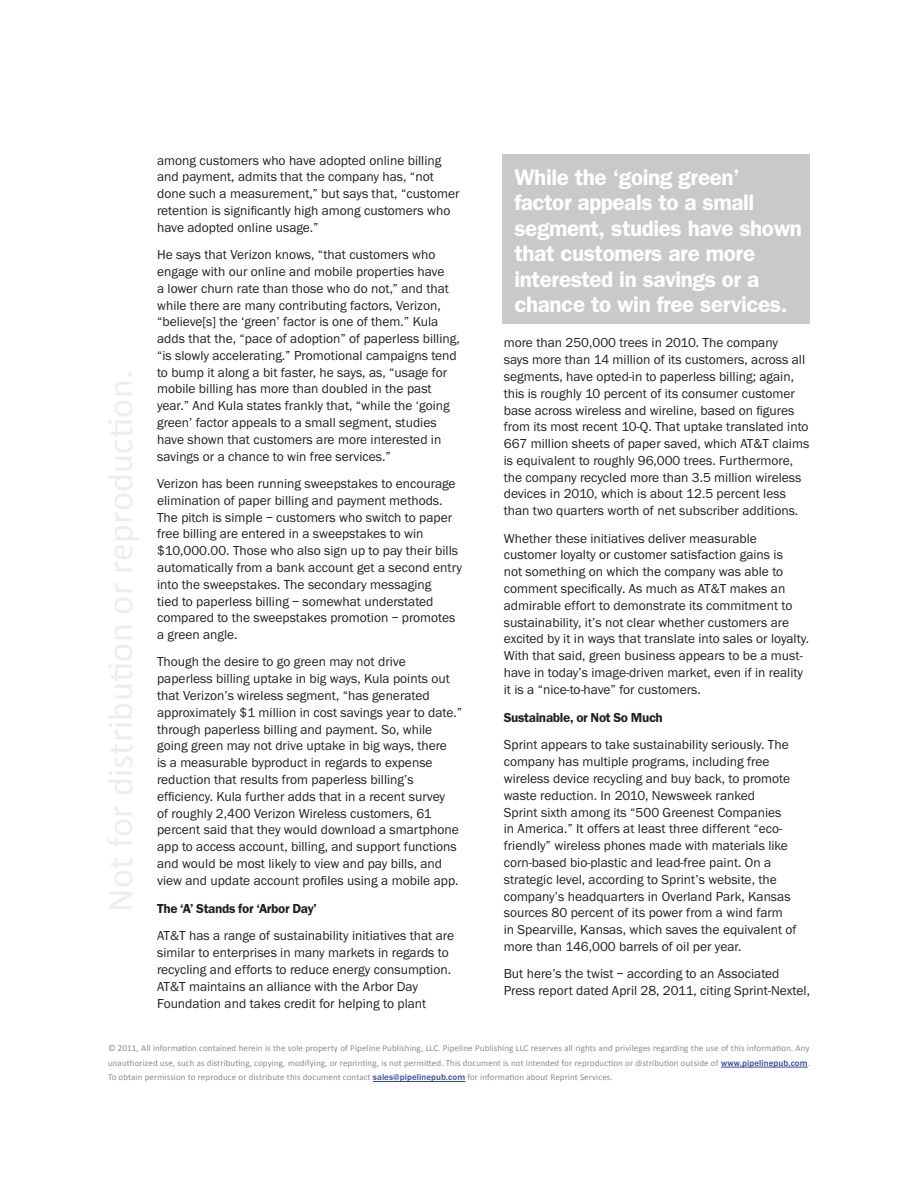
<style>
.page{position:relative;width:918px;height:1188px;background:#fff}
.page>*{position:absolute;margin:0;border:0;box-sizing:border-box;transform-origin:0 0}
.t1{font:600 22.5px/25.5px "Franklin Gothic";letter-spacing:-.02em;color:#fff}
.t2{font:13.5px/16.8px "Franklin Gothic EF";color:#231f20}
.t3{font:600 13.5px "Franklin Gothic EF";letter-spacing:-.025em;color:#231f20}
.t4{font:9px/14.4px "Calibri";letter-spacing:.01em;color:#8a8c8e;text-align:justify}
.s1{font-family:"Franklin Gothic EF";font-weight:500;color:#32499e}
</style>
<div class="page">
<hr style="left:721px;top:1067px;width:87px;height:1px;background:#32499e">
<hr style="left:373px;top:1081px;width:92px;height:1px;background:#32499e">
<div style="left:502px;top:154px;width:308px;height:170px;background:#c7c9cb"></div>
<p class="t2" style="left:157px;top:152px;width:304px">among customers who have adopted online billing and payment, admits that the company has, “not done such a measurement,” but says that, “customer retention is significantly high among customers who have adopted online usage.”</p>
<p class="t2" style="left:157px;top:246px;width:304px">He says that Verizon knows, “that customers who engage with our online and mobile properties have<br>a lower churn rate than those who do not,” and that while there are many contributing factors, Verizon, “believe[s] the ‘green’ factor is one of them.” Kula adds that the, “pace of adoption” of paperless billing, “is slowly accelerating.” Promotional campaigns tend to bump it along a bit faster, he says, as, “usage for mobile billing has more than doubled in the past year.” And Kula states frankly that, “while the ‘going green’ factor appeals to a small segment, studies have shown that customers are more interested in savings or a chance to win free services.”</p>
<p class="t2" style="left:157px;top:475px;width:306px">Verizon has been running sweepstakes to encourage elimination of paper billing and payment methods.<br>The pitch is simple – customers who switch to paper free billing are entered in a sweepstakes to win $10,000.00. Those who also sign up to pay their bills automatically from a bank account get a second entry into the sweepstakes. The secondary messaging<br>tied to paperless billing – somewhat understated compared to the sweepstakes promotion – promotes a green angle.</p>
<p class="t2" style="left:157px;top:654px;width:307px">Though the desire to go green may not drive paperless billing uptake in big ways, Kula points out that Verizon’s wireless segment, “has generated approximately $1 million in cost savings year to date.” through paperless billing and payment. So, while going green may not drive uptake in big ways, there<br>is a measurable byproduct in regards to expense reduction that results from paperless billing’s efficiency. Kula further adds that in a recent survey<br>of roughly 2,400 Verizon Wireless customers, 61 percent said that they would download a smartphone app to access account, billing, and support functions and would be most likely to view and pay bills, and view and update account profiles using a mobile app.</p>
<p class="t3" style="left:157px;top:901px;width:161px">The ‘A’ Stands for ‘Arbor Day’</p>
<p class="t2" style="left:157px;top:928px;width:299px">AT&amp;T has a range of sustainability initiatives that are similar to enterprises in many markets in regards to recycling and efforts to reduce energy consumption.<br>AT&amp;T maintains an alliance with the Arbor Day Foundation and takes credit for helping to plant</p>
<h1 class="t1" style="left:514px;top:163px;width:289px">While the ‘going green’ factor appeals to a small segment, studies have shown that customers are more interested in savings or a chance to win free services.</h1>
<p class="t2" style="left:504px;top:335px;width:307px">more than 250,000 trees in 2010. The company<br>says more than 14 million of its customers, across all segments, have opted-in to paperless billing; again, this is roughly 10 percent of its consumer customer base across wireless and wireline, based on figures from its most recent 10-Q. That uptake translated into 667 million sheets of paper saved, which AT&amp;T claims is equivalent to roughly 96,000 trees. Furthermore, the company recycled more than 3.5 million wireless devices in 2010, which is about 12.5 percent less than two quarters worth of net subscriber additions.</p>
<p class="t2" style="left:504px;top:530px;width:307px">Whether these initiatives deliver measurable customer loyalty or customer satisfaction gains is<br>not something on which the company was able to comment specifically. As much as AT&amp;T makes an admirable effort to demonstrate its commitment to sustainability, it’s not clear whether customers are excited by it in ways that translate into sales or loyalty.<br>With that said, green business appears to be a must&shy;have in today’s image-driven market, even if in reality it is a “nice-to-have” for customers.</p>
<p class="t3" style="left:504px;top:710px;width:161px">Sustainable, or Not So Much</p>
<p class="t2" style="left:504px;top:737px;width:294px">Sprint appears to take sustainability seriously. The company has multiple programs, including free wireless device recycling and buy back, to promote waste reduction. In 2010, Newsweek ranked<br>Sprint sixth among its “500 Greenest Companies<br>in America.” It offers at least three different “eco&shy;friendly” wireless phones made with materials like corn-based bio-plastic and lead-free paint. On a strategic level, according to Sprint’s website, the company’s headquarters in Overland Park, Kansas sources 80 percent of its power from a wind farm in Spearville, Kansas, which saves the equivalent of more than 146,000 barrels of oil per year.</p>
<p class="t2" style="left:504px;top:966px;width:308px">But here’s the twist – according to an Associated<br>Press report dated April 28, 2011, citing Sprint-Nextel,</p>
<p class="t4" style="left:108px;top:1041px;width:704px">© 2011, All information contained herein is the sole property of Pipeline Publishing, LLC. Pipeline Publishing LLC reserves all rights and privileges regarding the use of this information. Any unauthorized use, such as distributing, copying, modifying, or reprinting, is not permitted. This document is not intended for reproduction or distribution outside of <span class="s1">www.pipelinepub.com</span>.<br>To obtain permission to reproduce or distribute this document contact <span class="s1">sales@pipelinepub.com</span> for information about Reprint Services.</p>
</div>
